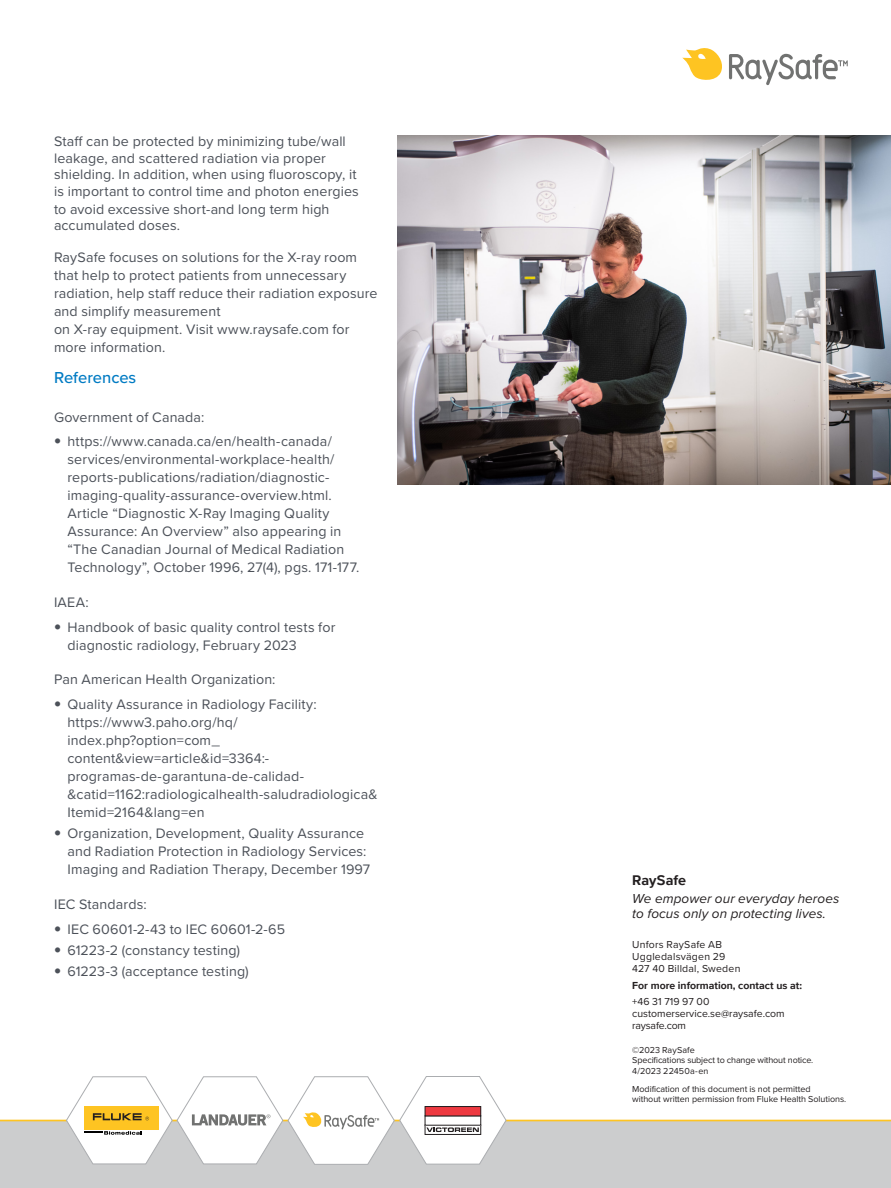
<style>
.page{position:relative;width:891px;height:1188px;background:#fff}
.page>*{position:absolute;margin:0;border:0;box-sizing:border-box;transform-origin:0 0}
.Header_1_copy{font:500 16.5px "Proxima Nova";color:#007bc3}
.t1{font:700 14.4px "Proxima Nova";color:#231f20}
.Body_copy{font:14.25px/18px "Proxima Nova";letter-spacing:.01em;color:#4c5159}
.Body_after_bullet_co{font:14.25px "Proxima Nova";letter-spacing:.01em;color:#4c5159}
.t2{font:italic 13.5px "Proxima Nova";letter-spacing:.005em;color:#231f20}
.t3{font:10.5px "Proxima Nova";letter-spacing:.005em;color:#231f20}
.t4{font:700 10.5px "Proxima Nova";color:#231f20}
.t5{font:10.5px "Proxima Nova";letter-spacing:-.015em;color:#231f20}
.t6{font:9px/10.5px "Proxima Nova";letter-spacing:-.005em;color:#231f20}
.s1{font-family:"Helvetica Neue LT Pro";font-weight:100;font-stretch:expanded}
</style>
<div class="page">
<svg style="left:682px;top:48px;width:166px;height:37px"></svg>
<img style="left:397px;top:135px;width:494px;height:350px">
<div style="left:0;top:1120px;width:891px;height:68px;background:#cccdce"></div>
<hr style="left:0;top:1120px;width:891px;height:1px;background:#fec422">
<svg style="left:66px;top:1076px;width:441px;height:89px"></svg>
<p class="Body_copy" style="left:54px;top:133px;width:306px;line-height:16.5px">Staff can be protected by minimizing tube/wall leakage, and scattered radiation via proper shielding. In addition, when using fluoroscopy, it is important to control time and photon energies</p>
<p class="Body_copy" style="left:54px;top:200px;width:277px;line-height:16.5px">to avoid excessive short-and long term high accumulated doses.</p>
<p class="Body_copy" style="left:54px;top:247px;width:325px">RaySafe focuses on solutions for the X-ray room that help to protect patients from unnecessary radiation, help staff reduce their radiation exposure and simplify measurement<br>on X-ray equipment. Visit www.raysafe.com for more information.</p>
<p class="Header_1_copy" style="left:54px;top:365px;width:84px">References</p>
<p class="Body_after_bullet_co" style="left:54px;top:406px;width:152px">Government of Canada:</p>
<p class="Body_copy" style="left:68px;top:432px;width:293px;text-indent:-14px"><span class="s1">•</span> https://www.canada.ca/en/health-canada/ services/environmental-workplace-health/ reports-publications/radiation/diagnostic&shy;imaging-quality-assurance-overview.html.<br>Article “Diagnostic X-Ray Imaging Quality Assurance: An Overview” also appearing in “The Canadian Journal of Medical Radiation Technology”, October 1996, 27(4), pgs. 171-177.</p>
<p class="Body_copy" style="left:54px;top:593px;width:36px">IAEA:</p>
<p class="Body_copy" style="left:68px;top:617px;width:269px;text-indent:-14px"><span class="s1">•</span> Handbook of basic quality control tests for diagnostic radiology, February 2023</p>
<p class="Body_copy" style="left:54px;top:670px;width:223px">Pan American Health Organization:</p>
<p class="Body_copy" style="left:68px;top:695px;width:251px;text-indent:-14px"><span class="s1">•</span> Quality Assurance in Radiology Facility: https://www3.paho.org/hq/ index.php?option=com_ content&amp;view=article&amp;id=3364:-</p>
<p class="Body_copy" style="left:68px;top:767px;width:311px">programas-de-garantuna-de-calidad-&amp;catid=1162:radiologicalhealth-saludradiologica&amp;<br>Itemid=2164&amp;lang=en</p>
<p class="Body_copy" style="left:68px;top:824px;width:304px;text-indent:-14px"><span class="s1">•</span> Organization, Development, Quality Assurance and Radiation Protection in Radiology Services:<br>Imaging and Radiation Therapy, December 1997</p>
<p class="Body_after_bullet_co" style="left:54px;top:894px;width:94px">IEC Standards:</p>
<p class="Body_copy" style="left:54px;top:920px;width:233px"><span class="s1">•</span> IEC 60601-2-43 to IEC 60601-2-65</p>
<p class="Body_copy" style="left:54px;top:941px;width:188px"><span class="s1">•</span> 61223-2 (constancy testing)</p>
<p class="Body_copy" style="left:54px;top:962px;width:196px"><span class="s1">•</span> 61223-3 (acceptance testing)</p>
<p class="t1" style="left:632px;top:869px;width:56px">RaySafe</p>
<p class="t2" style="left:632px;top:888px;width:209px">We empower our everyday heroes</p>
<p class="t2" style="left:632px;top:903px;width:195px">to focus only on protecting lives.</p>
<p class="t3" style="left:632px;top:937px;width:91px">Unfors RaySafe AB</p>
<p class="t3" style="left:632px;top:949px;width:95px">Uggledalsvägen 29</p>
<p class="t3" style="left:632px;top:961px;width:110px">427 40 Billdal, Sweden</p>
<p class="t4" style="left:632px;top:977px;width:171px">For more information, contact us at:</p>
<p class="t3" style="left:632px;top:994px;width:79px">+46 31 719 97 00</p>
<p class="t3" style="left:632px;top:1006px;width:154px">customerservice.se@raysafe.com</p>
<p class="t5" style="left:632px;top:1018px;width:55px">raysafe.com</p>
<p class="t6" style="left:632px;top:1044px;width:183px">©2023 RaySafe<br>Specifications subject to change without notice.<br>4/2023 22450a-en</p>
<p class="t6" style="left:632px;top:1084px;width:216px;line-height:9.8px">Modification of this document is not permitted<br>without written permission from Fluke Health Solutions.</p>
</div>
